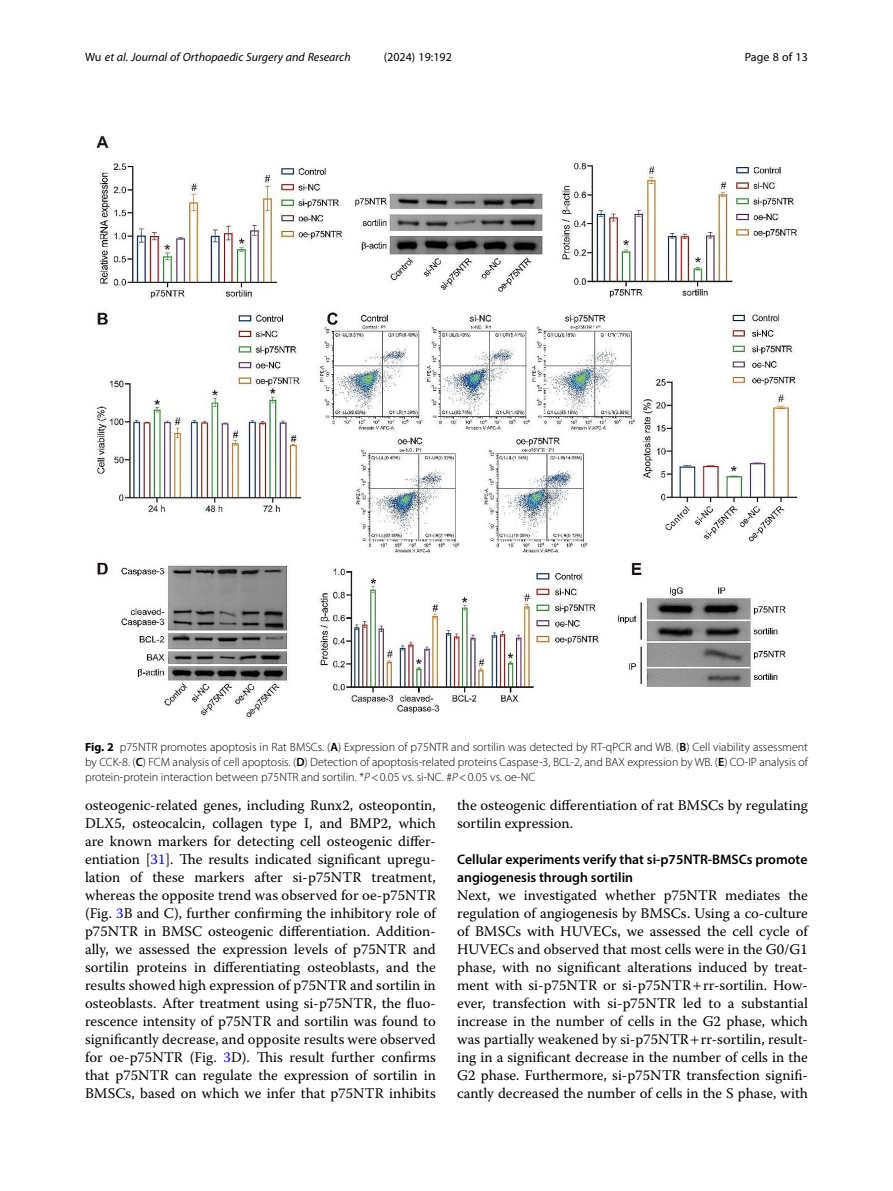
<style>
.page{position:relative;width:893px;height:1191px;background:#fff}
.page>*{position:absolute;margin:0;border:0;box-sizing:border-box;transform-origin:0 0}
.Body_Text{font:14.7px/18px "Warnock Pro";color:#000;text-align:justify}
.Head_2{font:600 13.8px/18px "Myriad Pro";color:#000}
.Figure_Caption{font:300 12px/15px "Myriad Pro";color:#000;text-align:justify}
.t1{font:italic 12px "Myriad Pro";color:#000}
.t2{font:12px "Myriad Pro";color:#000}
.s1{font-style:normal}
.s2{font-weight:700}
.s3{font-weight:600}
.s4{font-style:italic}
.s5{color:#00f}
</style>
<div class="page">
<img style="left:96px;top:135px;width:703px;height:583px">
<p class="t1" style="left:85px;top:50px;width:267px"><span class="s1">Wu</span> et al. Journal of Orthopaedic Surgery and Research</p>
<p class="t2" style="left:384px;top:50px;width:70px">(2024) 19:192</p>
<p class="t2" style="left:745px;top:50px;width:65px">Page 8 of 13</p>
<p class="Figure_Caption" style="left:85px;top:739px;width:724px"><span class="s2">Fig. 2</span> p75NTR promotes apoptosis in Rat BMSCs. (<span class="s3">A</span>) Expression of p75NTR and sortilin was detected by RT-qPCR and WB. (<span class="s3">B</span>) Cell viability assessment by CCK-8. (<span class="s3">C</span>) FCM analysis of cell apoptosis. (<span class="s3">D</span>) Detection of apoptosis-related proteins Caspase-3, BCL-2, and BAX expression by WB. (<span class="s3">E</span>) CO-IP analysis of protein-protein interaction between p75NTR and sortilin. *<span class="s4">P</span>&lt;0.05 vs. si-NC. #<span class="s4">P</span>&lt;0.05 vs. oe-NC</p>
<p class="Body_Text" style="left:85px;top:796px;width:352px">osteogenic-related genes, including Runx2, osteopontin, DLX5, osteocalcin, collagen type I, and BMP2, which are known markers for detecting cell osteogenic differ&shy;entiation [<span class="s5">31</span>]. The results indicated significant upregu&shy;lation of these markers after si-p75NTR treatment, whereas the opposite trend was observed for oe-p75NTR (Fig. <span class="s5">3</span>B and C), further confirming the inhibitory role of p75NTR in BMSC osteogenic differentiation. Addition&shy;ally, we assessed the expression levels of p75NTR and sortilin proteins in differentiating osteoblasts, and the results showed high expression of p75NTR and sortilin in osteoblasts. After treatment using si-p75NTR, the fluo&shy;rescence intensity of p75NTR and sortilin was found to significantly decrease, and opposite results were observed for oe-p75NTR (Fig. <span class="s5">3</span>D). This result further confirms that p75NTR can regulate the expression of sortilin in BMSCs, based on which we infer that p75NTR inhibits</p>
<p class="Body_Text" style="left:457px;top:796px;width:352px">the osteogenic differentiation of rat BMSCs by regulating sortilin expression.</p>
<p class="Head_2" style="left:457px;top:850px;width:352px">Cellular experiments verify that si-p75NTR-BMSCs promote angiogenesis through sortilin</p>
<p class="Body_Text" style="left:457px;top:886px;width:352px">Next, we investigated whether p75NTR mediates the regulation of angiogenesis by BMSCs. Using a co-culture of BMSCs with HUVECs, we assessed the cell cycle of HUVECs and observed that most cells were in the G0/G1 phase, with no significant alterations induced by treat&shy;ment with si-p75NTR or si-p75NTR rr-sortilin. How&shy;ever, transfection with si-p75NTR led to a substantial increase in the number of cells in the G2 phase, which was partially weakened by si-p75NTR rr-sortilin, result&shy;ing in a significant decrease in the number of cells in the G2 phase. Furthermore, si-p75NTR transfection signifi&shy;cantly decreased the number of cells in the S phase, with</p>
</div>
